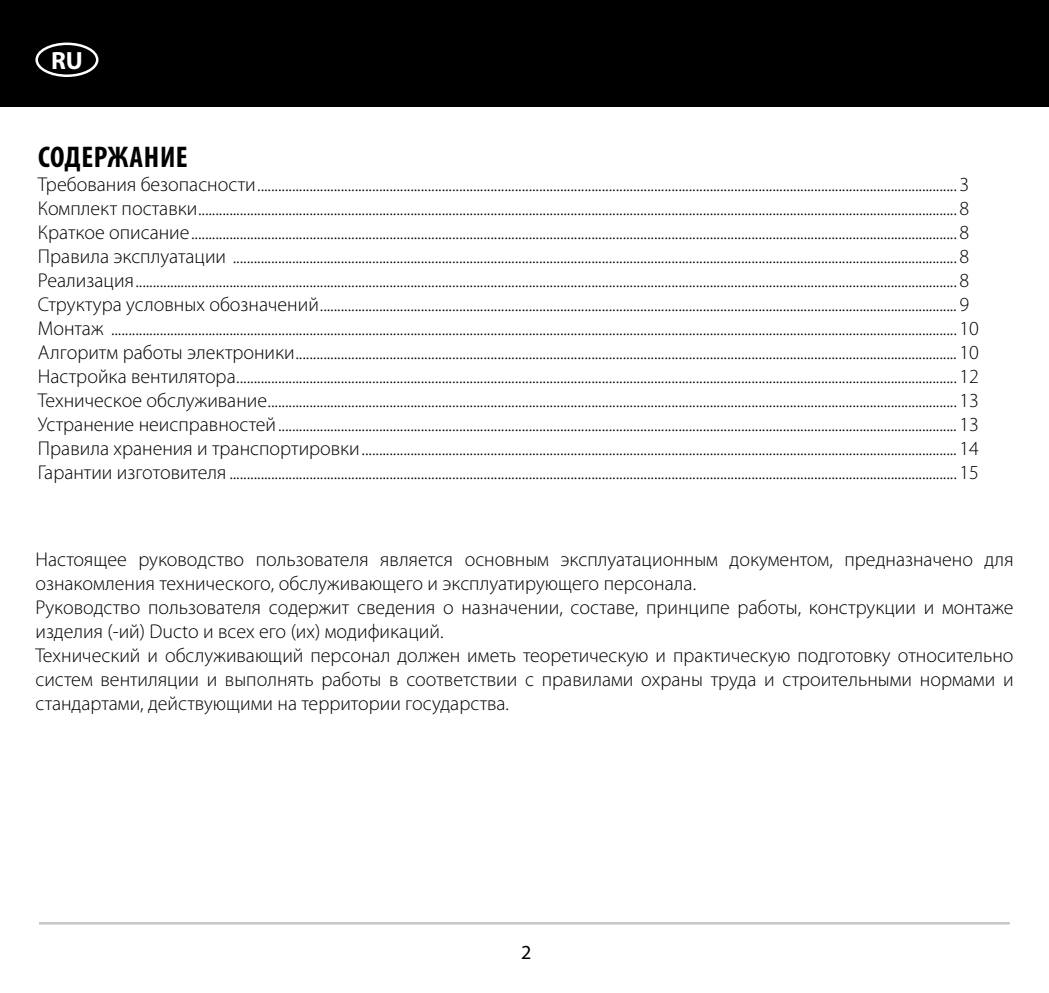
<style>
.page{position:relative;width:1049px;height:993px;background:#fff}
.page>*{position:absolute;margin:0;border:0;box-sizing:border-box;transform-origin:0 0}
.t1{font:700 condensed 30px "Myriad Pro";letter-spacing:.02em;color:#000}
.t2{font:700 25px "Myriad Pro";color:#fff}
.Текст_RU{font:300 20px/24px "Myriad Pro";color:#000}
.t3{font:20px "Myriad Pro";color:#000}
</style>
<div class="page">
<div style="left:0;top:0;width:1049px;height:106px;background:#000"></div>
<hr style="left:39px;top:921px;width:971px;height:3px;background:#c6c6c6">
<div style="left:35px;top:43px;width:63px;height:34px;border:2px solid #fff;border-radius:50%"></div>
<p class="t2" style="left:51px;top:44px;width:33px">RU</p>
<p class="t1" style="left:38px;top:138px;width:151px">СОДЕРЖАНИЕ</p>
<p class="Текст_RU" style="left:38px;top:172px;width:933px">Требования безопасности......................................................................................................................................................................................................... 3</p>
<p class="Текст_RU" style="left:38px;top:196px;width:933px">Комплект поставки.......................................................................................................................................................................................................................... 8</p>
<p class="Текст_RU" style="left:38px;top:220px;width:933px">Краткое описание............................................................................................................................................................................................................................ 8</p>
<p class="Текст_RU" style="left:38px;top:244px;width:933px">Правила эксплуатации ................................................................................................................................................................................................................ 8</p>
<p class="Текст_RU" style="left:38px;top:268px;width:933px">Реализация............................................................................................................................................................................................................................................ 8</p>
<p class="Текст_RU" style="left:38px;top:292px;width:933px">Структура условных обозначений....................................................................................................................................................................................... 9</p>
<p class="Текст_RU" style="left:38px;top:316px;width:942px">Монтаж ................................................................................................................................................................................................................................................... 10</p>
<p class="Текст_RU" style="left:38px;top:340px;width:942px">Алгоритм работы электроники.............................................................................................................................................................................................. 10</p>
<p class="Текст_RU" style="left:38px;top:364px;width:942px">Настройка вентилятора............................................................................................................................................................................................................... 12</p>
<p class="Текст_RU" style="left:38px;top:388px;width:942px">Техническое обслуживание...................................................................................................................................................................................................... 13</p>
<p class="Текст_RU" style="left:38px;top:412px;width:942px">Устранение неисправностей................................................................................................................................................................................................... 13</p>
<p class="Текст_RU" style="left:38px;top:436px;width:942px">Правила хранения и транспортировки........................................................................................................................................................................... 14</p>
<p class="Текст_RU" style="left:38px;top:460px;width:942px">Гарантии изготовителя ................................................................................................................................................................................................................. 15</p>
<p class="Текст_RU" style="left:35px;top:547px;width:979px">Настоящее руководство пользователя является основным эксплуатационным документом, предназначено для ознакомления технического, обслуживающего и эксплуатирующего персонала.</p>
<p class="Текст_RU" style="left:35px;top:595px;width:979px">Руководство пользователя содержит сведения о назначении, составе, принципе работы, конструкции и монтаже изделия (-ий) Ducto и всех его (их) модификаций.</p>
<p class="Текст_RU" style="left:35px;top:643px;width:980px;text-align:justify">Технический и обслуживающий персонал должен иметь теоретическую и практическую подготовку относительно систем вентиляции и выполнять работы в соответствии с правилами охраны труда и строительными нормами и стандартами, действующими на территории государства.</p>
<p class="t3" style="left:521px;top:939px;width:12px">2</p>
</div>
